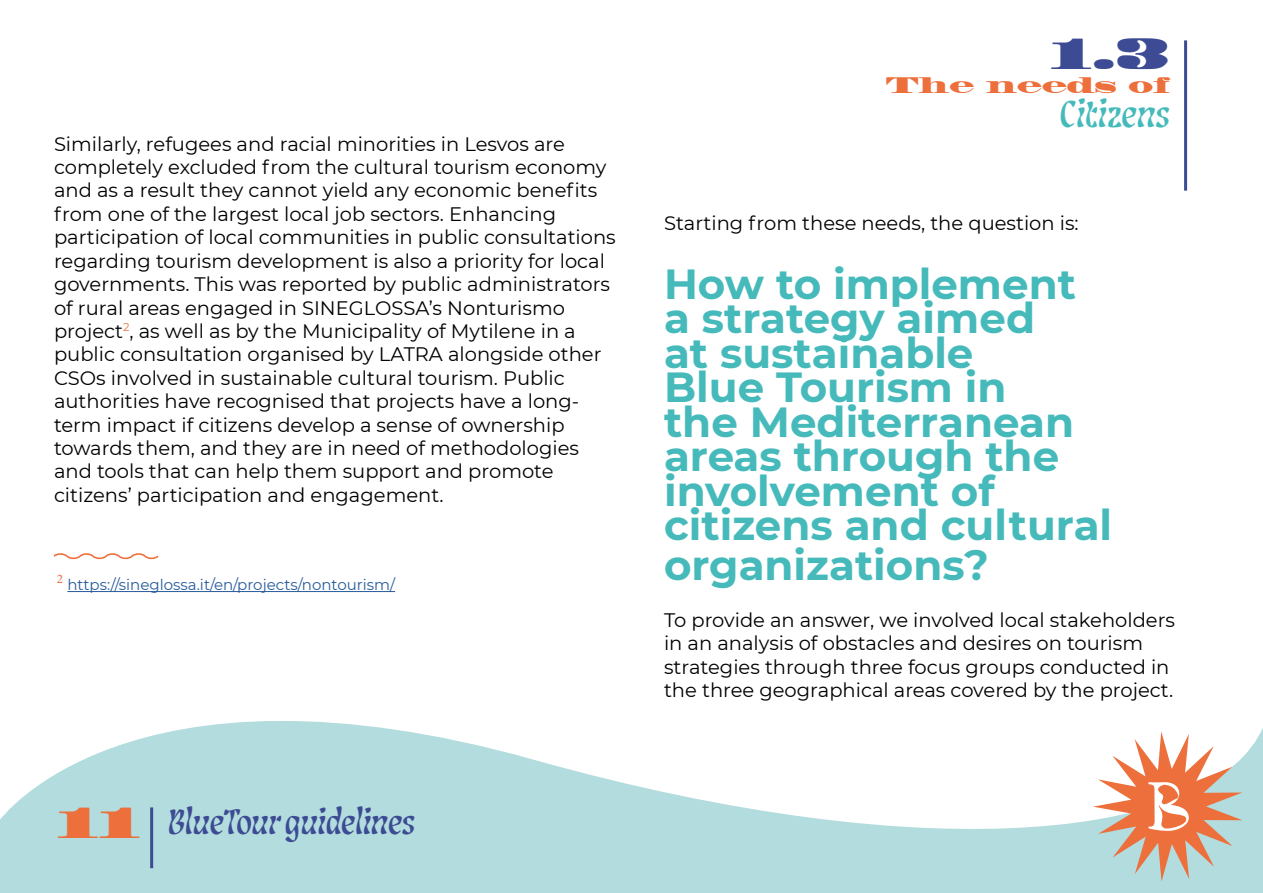
<style>
.page{position:relative;width:1263px;height:893px;background:#fff}
.page>*{position:absolute;margin:0;border:0;box-sizing:border-box;transform-origin:0 0}
.t1{font:700 42px/34.5px "Montserrat";color:#46babb}
.t2{font:40.5px "Madrone Std";color:#3c4b93}
.t3{font:39px "Lisbeth Display";color:#46babb}
.t4{font:36px "Lisbeth Display";letter-spacing:-.005em;color:#3c4b93}
.t5{font:21px "Madrone Std";color:#ed6f3c}
.t6{font:19.5px/23.4px "Montserrat";color:#000}
.t7{font:15px "Montserrat";color:#275b9b}
.t8{font:13.05px "Minion Pro";color:#ed6f3c}
.s1{font-family:"Madrone Std";font-size:40.5px;color:#ed6f3c}
</style>
<div class="page">
<svg style="left:0;top:721px;width:1263px;height:172px;fill:#b2dcdd"></svg>
<hr style="left:150px;top:807px;width:3px;height:61px;background:#3c4b93">
<svg style="left:1093px;top:731px;width:149px;height:151px"></svg>
<hr style="left:1184px;top:40px;width:3px;height:151px;background:#3c4b93">
<svg style="left:53px;top:553px;width:106px;height:7px"></svg>
<hr style="left:67px;top:591px;width:328px;height:1px;background:#275b9b">
<p class="t6" style="left:54px;top:131px;width:563px">Similarly, refugees and racial minorities in Lesvos are completely excluded from the cultural tourism economy and as a result they cannot yield any economic benefits from one of the largest local job sectors. Enhancing participation of local communities in public consultations regarding tourism development is also a priority for local governments. This was reported by public administrators of rural areas engaged in SINEGLOSSA’s Nonturismo project<sup>2</sup>, as well as by the Municipality of Mytilene in a public consultation organised by LATRA alongside other CSOs involved in sustainable cultural tourism. Public authorities have recognised that projects have a long&shy;term impact if citizens develop a sense of ownership towards them, and they are in need of methodologies and tools that can help them support and promote citizens’ participation and engagement.</p>
<p class="t8" style="left:57px;top:570px;width:8px">2</p>
<p class="t7" style="left:67px;top:575px;width:329px">https://sineglossa.it/en/projects/nontourism/</p>
<h3 class="t4" style="left:57px;top:792px;width:360px"><span class="s1">11</span> BlueTour guidelines</h3>
<h2 class="t2" style="left:1050px;top:29px;width:121px">1.3</h2>
<h3 class="t3" style="left:1060px;top:82px;width:111px">Citizens</h3>
<p class="t5" style="left:886px;top:72px;width:285px">The needs of</p>
<p class="t6" style="left:664px;top:211px;width:416px">Starting from these needs, the question is:</p>
<h1 class="t1" style="left:664px;top:265px;width:450px">How to implement a strategy aimed<br>at sustainable<br>Blue Tourism in<br>the Mediterranean areas through the involvement of citizens and cultural</h1>
<h1 class="t1" style="left:664px;top:546px;width:326px">organizations?</h1>
<p class="t6" style="left:664px;top:608px;width:512px">To provide an answer, we involved local stakeholders in an analysis of obstacles and desires on tourism strategies through three focus groups conducted in the three geographical areas covered by the project.</p>
</div>
